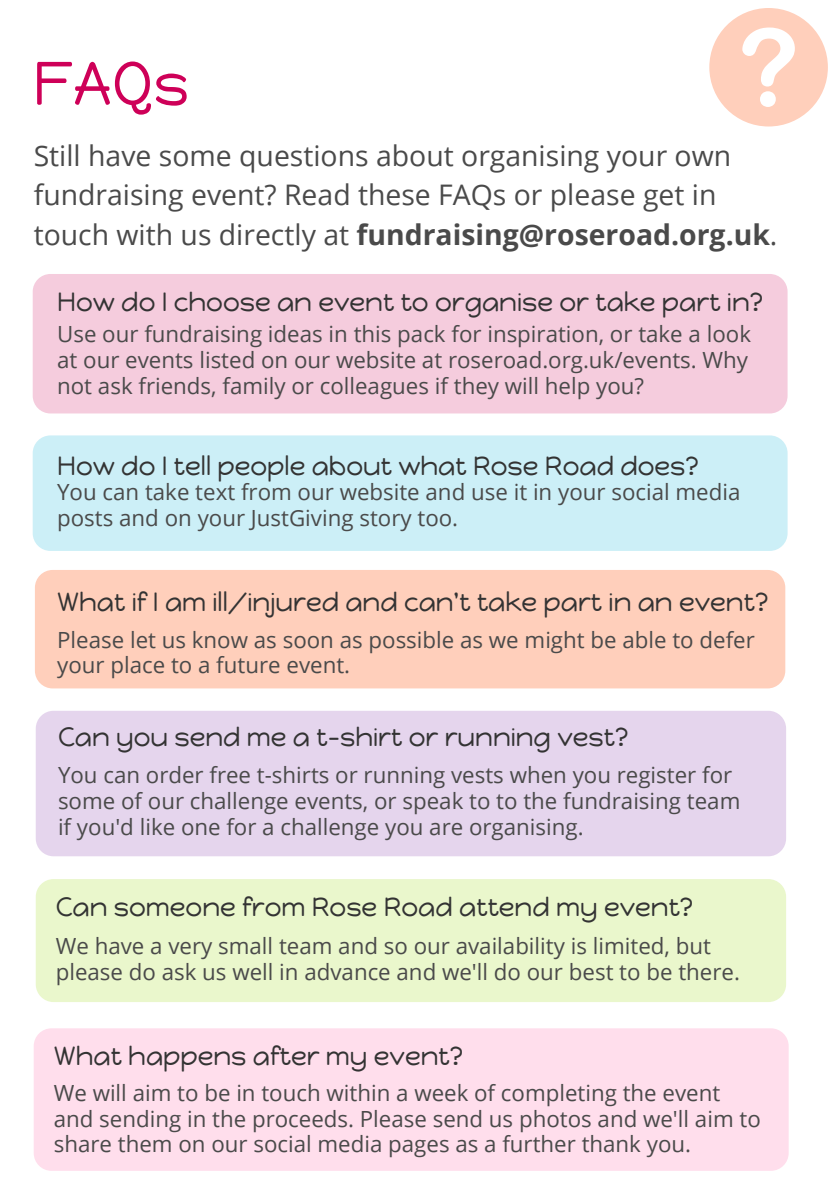
<style>
.page{position:relative;width:839px;height:1191px;background:#fff}
.page>*{position:absolute;margin:0;border:0;box-sizing:border-box;transform-origin:0 0}
.t1{font:61.4px "Happy Monkey";color:#ce0058}
.t2{font:28.4px/39.6px "Open Sans";color:#4a4a4a}
.t3{font:26.4px "Happy Monkey";color:#333}
.t4{font:22.2px/25.8px "Open Sans";color:#4a4a4a}
.s1{font-weight:700}
</style>
<div class="page">
<div style="left:33px;top:274px;width:754px;height:139px;background:#f5ccdd;border-radius:18px"></div>
<div style="left:33px;top:435px;width:754px;height:116px;background:#cceff7;border-radius:18px"></div>
<div style="left:35px;top:570px;width:750px;height:118px;background:#ffcfbb;border-radius:18px"></div>
<div style="left:36px;top:879px;width:750px;height:123px;background:#eaf7cc;border-radius:18px"></div>
<div style="left:36px;top:711px;width:750px;height:145px;background:#e5d5ed;border-radius:18px"></div>
<div style="left:34px;top:1028px;width:754px;height:143px;background:#ffdeec;border-radius:18px"></div>
<div style="left:709px;top:8px;width:118px;height:119px;background:#ffcfbb;border-radius:50%"></div>
<svg style="left:742px;top:28px;width:52px;height:79px"></svg>
<h1 class="t1" style="left:33px;top:46px;width:158px">FAQs</h1>
<p class="t2" style="left:34px;top:135px;width:745px">Still have some questions about organising your own fundraising event? Read these FAQs or please get in touch with us directly at <span class="s1">fundraising@roseroad.org.uk</span>.</p>
<p class="t3" style="left:57px;top:286px;width:707px">How do I choose an event to organise or take part in?</p>
<p class="t4" style="left:57px;top:321px;width:695px">Use our fundraising ideas in this pack for inspiration, or take a look at our events listed on our website at roseroad.org.uk/events. Why not ask friends, family or colleagues if they will help you?</p>
<p class="t3" style="left:57px;top:450px;width:643px">How do I tell people about what Rose Road does?</p>
<p class="t4" style="left:57px;top:479px;width:684px">You can take text from our website and use it in your social media posts and on your JustGiving story too.</p>
<p class="t3" style="left:57px;top:585px;width:712px">What if I am ill/injured and can't take part in an event?</p>
<p class="t4" style="left:57px;top:626px;width:699px">Please let us know as soon as possible as we might be able to defer your place to a future event.</p>
<p class="t3" style="left:58px;top:721px;width:572px">Can you send me a t-shirt or running vest?</p>
<p class="t4" style="left:58px;top:762px;width:683px">You can order free t-shirts or running vests when you register for some of our challenge events, or speak to to the fundraising team if you'd like one for a challenge you are organising.</p>
<p class="t3" style="left:56px;top:891px;width:639px">Can someone from Rose Road attend my event?</p>
<p class="t4" style="left:56px;top:932px;width:685px">We have a very small team and so our availability is limited, but please do ask us well in advance and we'll do our best to be there.</p>
<p class="t3" style="left:54px;top:1040px;width:411px">What happens after my event?</p>
<p class="t4" style="left:54px;top:1079px;width:708px">We will aim to be in touch within a week of completing the event and sending in the proceeds. Please send us photos and we'll aim to share them on our social media pages as a further thank you.</p>
</div>
